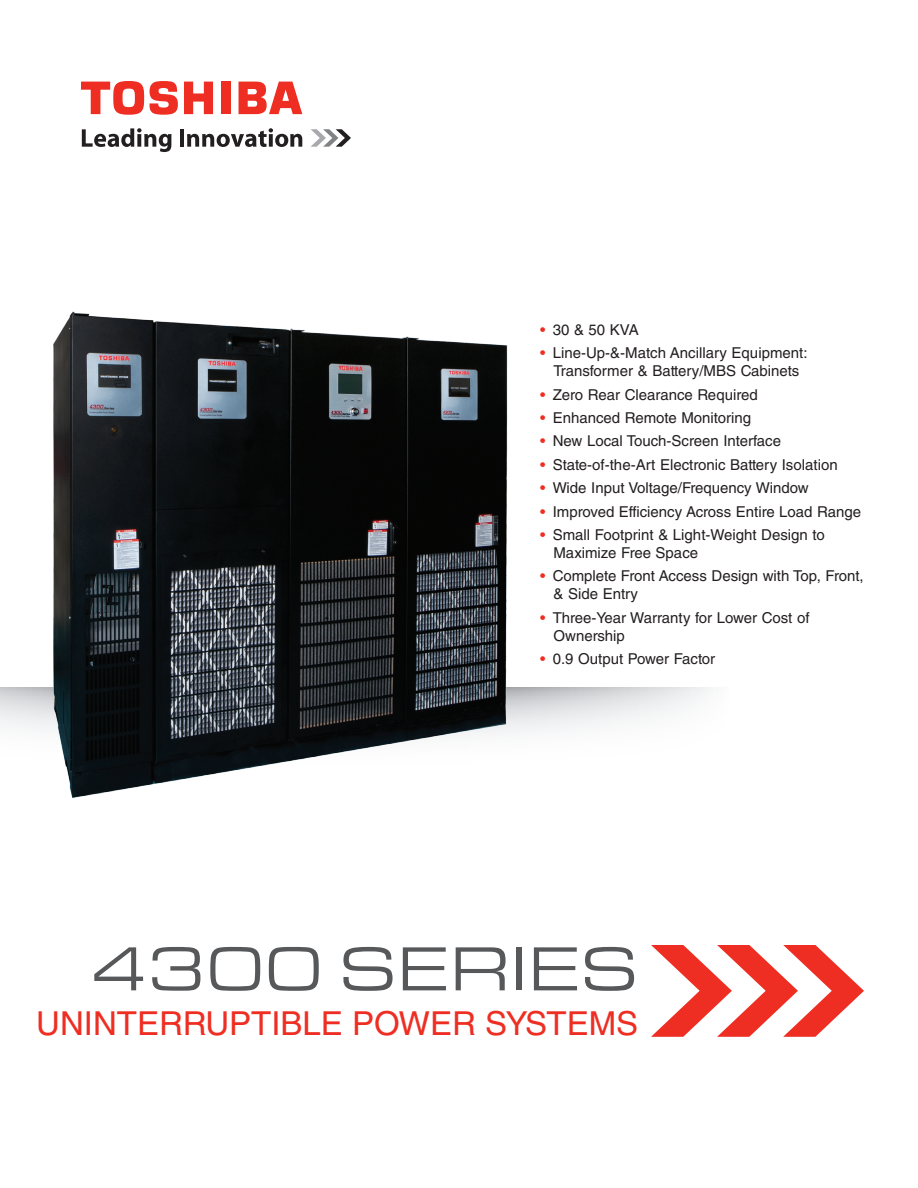
<style>
.page{position:relative;width:918px;height:1188px;background:#fff}
.page>*{position:absolute;margin:0;border:0;box-sizing:border-box;transform-origin:0 0}
.t1{font:64.5px "Eurostile Ext";color:#57585a}
.t2{font:33px "Helvetica LT Std";color:#ee2e22}
.t3{font:15px/18px "Helvetica LT Std";color:#231f20}
.s1{color:#ee2e22}
</style>
<div class="page">
<svg style="left:311px;top:129px;width:40px;height:18px"></svg>
<svg style="left:82px;top:128px;width:90px;height:24px"></svg>
<hr style="left:180px;top:129px;width:4px;height:18px;background:#231f20">
<svg style="left:187px;top:128px;width:115px;height:19px"></svg>
<div style="left:221px;top:82px;width:9px;height:32px;background:#ee2e22"></div>
<svg style="left:184px;top:82px;width:29px;height:32px"></svg>
<svg style="left:239px;top:82px;width:63px;height:32px"></svg>
<svg style="left:81px;top:81px;width:97px;height:34px"></svg>
<svg style="left:651px;top:945px;width:213px;height:92px"></svg>
<img style="left:0;top:311px;width:610px;height:487px">
<p class="t3" style="left:540px;top:320px;width:100px"><span class="s1">•</span> 30 &amp; 50 KVA</p>
<p class="t3" style="left:540px;top:344px;width:269px;text-align:center"><span class="s1">•</span> Line-Up-&amp;-Match Ancillary Equipment:<br>Transformer &amp; Battery/MBS Cabinets</p>
<p class="t3" style="left:540px;top:385px;width:219px"><span class="s1">•</span> Zero Rear Clearance Required</p>
<p class="t3" style="left:540px;top:409px;width:213px"><span class="s1">•</span> Enhanced Remote Monitoring</p>
<p class="t3" style="left:540px;top:432px;width:243px"><span class="s1">•</span> New Local Touch-Screen Interface</p>
<p class="t3" style="left:540px;top:455px;width:299px"><span class="s1">•</span> State-of-the-Art Electronic Battery Isolation</p>
<p class="t3" style="left:540px;top:479px;width:270px"><span class="s1">•</span> Wide Input Voltage/Frequency Window</p>
<p class="t3" style="left:540px;top:502px;width:323px"><span class="s1">•</span> Improved Efficiency Across Entire Load Range</p>
<p class="t3" style="left:554px;top:526px;width:273px;text-indent:-14px"><span class="s1">•</span> Small Footprint &amp; Light-Weight Design to<br>Maximize Free Space</p>
<p class="t3" style="left:554px;top:567px;width:312px;text-indent:-14px"><span class="s1">•</span> Complete Front Access Design with Top, Front, &amp; Side Entry</p>
<p class="t3" style="left:554px;top:608px;width:258px;text-indent:-14px"><span class="s1">•</span> Three-Year Warranty for Lower Cost of<br>Ownership</p>
<p class="t3" style="left:540px;top:650px;width:177px"><span class="s1">•</span> 0.9 Output Power Factor</p>
<p class="t1" style="left:89px;top:934px;width:551px">4300 SERIES</p>
<p class="t2" style="left:36px;top:1005px;width:603px">UNINTERRUPTIBLE POWER SYSTEMS</p>
</div>
